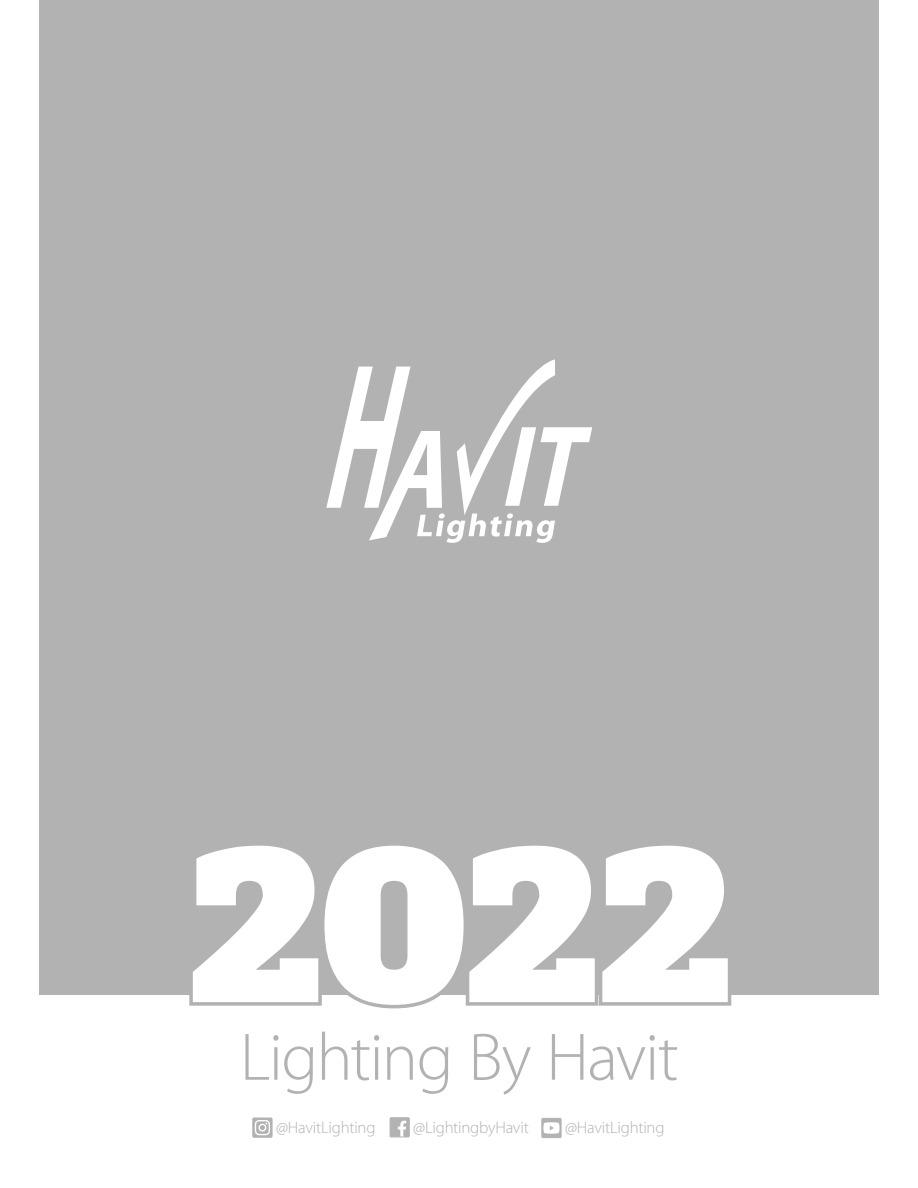
<style>
.page{position:relative;width:918px;height:1188px;background:#fff}
.page>*{position:absolute;margin:0;border:0;box-sizing:border-box;transform-origin:0 0}
.t1{font:197.55px "Alfa Slab One";color:#fff}
.t2{font:300 67.8px "Myriad Pro";letter-spacing:-.025em;color:#b3b2b2}
.t3{font:300 16.8px "Myriad Pro";letter-spacing:-.01em;color:#b3b2b2}
.s1{color:#b3b2b2}
</style>
<div class="page">
<div style="left:39px;top:0;width:840px;height:995px;background:#b3b2b2"></div>
<svg style="left:326px;top:359px;width:266px;height:184px"></svg>
<div style="left:253px;top:1118px;width:19px;height:19px;border:1px solid #b3b2b2"></div>
<svg style="left:255px;top:1118px;width:18px;height:20px"></svg>
<div style="left:542px;top:1118px;width:19px;height:20px;background:#b3b2b2"></div>
<div style="left:542px;top:1118px;width:19px;height:20px;border:1px solid #b3b2b2"></div>
<svg style="left:543px;top:1122px;width:17px;height:12px"></svg>
<svg style="left:392px;top:1119px;width:16px;height:16px"></svg>
<div style="left:390px;top:1117px;width:20px;height:20px;border:1px solid #b3b2b2"></div>
<h1 class="t1" style="left:190px;top:848px;width:539px"><span class="s1">2</span>022</h1>
<h2 class="t2" style="left:240px;top:1028px;width:440px">Lighting By Havit</h2>
<p class="t3" style="left:276px;top:1120px;width:101px">@HavitLighting</p>
<p class="t3" style="left:413px;top:1120px;width:117px">@LightingbyHavit</p>
<p class="t3" style="left:565px;top:1120px;width:101px">@HavitLighting</p>
</div>
